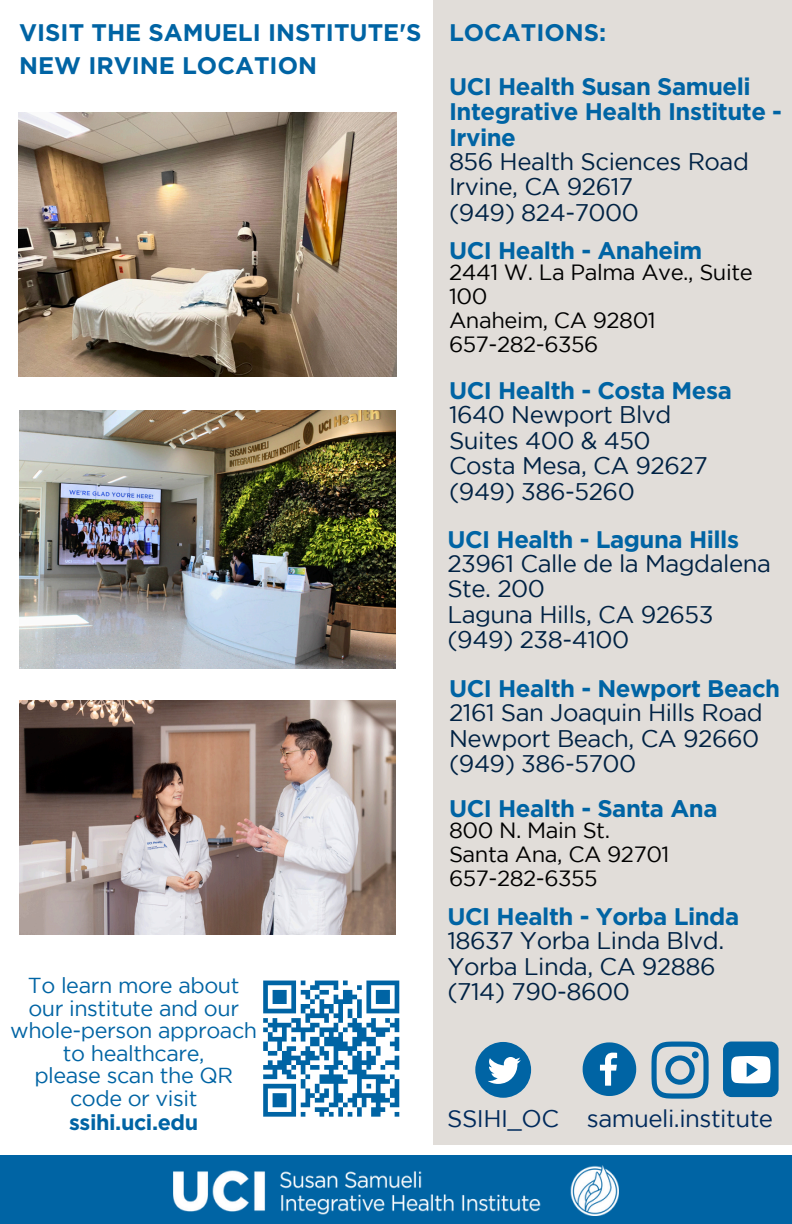
<style>
.page{position:relative;width:792px;height:1224px;background:#fff}
.page>*{position:absolute;margin:0;border:0;box-sizing:border-box;transform-origin:0 0}
.t1{font:24px/25.6px "Gotham";letter-spacing:-.02em;color:#024}
.t2{font:700 24px/25.6px "Gotham";letter-spacing:-.02em;color:#0064a4}
.t3{font:700 24px/33px "Gotham";color:#0064a4}
.t4{font:24px "Gotham";letter-spacing:-.02em;color:#002a5c}
.t5{font:22px/24px "Gotham";letter-spacing:-.02em;color:#000}
.t6{font:21.6px/22.4px "Gotham";letter-spacing:-.02em;color:#0064a4;text-align:center}
.t7{font:700 21.6px "Gotham";letter-spacing:-.02em;color:#0064a4}
</style>
<div class="page">
<div style="left:433px;top:0;width:359px;height:1145px;background:#e1ddd9"></div>
<div style="left:0;top:1156px;width:792px;height:68px;background:#0064a4"></div>
<div style="left:475px;top:1042px;width:56px;height:56px;background:#0064a4;border-radius:50%"></div>
<svg style="left:488px;top:1057px;width:33px;height:27px"></svg>
<svg style="left:583px;top:1042px;width:53px;height:54px"></svg>
<div style="left:723px;top:1042px;width:56px;height:55px;background:#0064a4;border-radius:8px"></div>
<svg style="left:731px;top:1056px;width:39px;height:27px"></svg>
<svg style="left:651px;top:1042px;width:57px;height:57px"></svg>
<div style="left:692px;top:1051px;width:7px;height:7px;background:#0064a4;border-radius:50%"></div>
<img style="left:173px;top:1166px;width:446px;height:49px">
<svg style="left:263px;top:980px;width:137px;height:137px"></svg>
<img style="left:19px;top:701px;width:377px;height:234px">
<img style="left:19px;top:410px;width:377px;height:258px">
<img style="left:19px;top:113px;width:378px;height:264px">
<p class="t3" style="left:19px;top:15px;width:404px">VISIT THE SAMUELI INSTITUTE'S<br>NEW IRVINE LOCATION</p>
<p class="t6" style="left:10px;top:976px;width:249px">To learn more about our institute and our whole-person approach to healthcare,<br>please scan the QR code or visit</p>
<p class="t7" style="left:69px;top:1110px;width:131px">ssihi.uci.edu</p>
<p class="t3" style="left:449px;top:15px;width:159px">LOCATIONS:</p>
<p class="t2" style="left:449px;top:73px;width:335px">UCI Health Susan Samueli<br>Integrative Health Institute -<br>Irvine</p>
<p class="t1" style="left:449px;top:150px;width:301px">856 Health Sciences Road<br>Irvine, CA 92617<br>(949) 824-7000</p>
<p class="t2" style="left:449px;top:237px;width:255px">UCI Health - Anaheim</p>
<p class="t5" style="left:449px;top:262px;width:305px">2441 W. La Palma Ave., Suite<br>100<br>Anaheim, CA 92801<br>657-282-6356</p>
<p class="t2" style="left:449px;top:377px;width:284px">UCI Health - Costa Mesa</p>
<p class="t1" style="left:449px;top:404px;width:260px">1640 Newport Blvd<br>Suites 400 &amp; 450<br>Costa Mesa, CA 92627 (949) 386-5260</p>
<p class="t2" style="left:447px;top:526px;width:293px">UCI Health - Laguna Hills</p>
<p class="t1" style="left:447px;top:552px;width:325px">23961 Calle de la Magdalena<br>Ste. 200<br>Laguna Hills, CA 92653 (949) 238-4100</p>
<p class="t2" style="left:449px;top:675px;width:333px">UCI Health - Newport Beach</p>
<p class="t1" style="left:449px;top:702px;width:315px">2161 San Joaquin Hills Road<br>Newport Beach, CA 92660 (949) 386-5700</p>
<p class="t2" style="left:449px;top:795px;width:270px">UCI Health - Santa Ana</p>
<p class="t5" style="left:449px;top:819px;width:222px">800 N. Main St.<br>Santa Ana, CA 92701<br>657-282-6355</p>
<p class="t2" style="left:447px;top:903px;width:293px">UCI Health - Yorba Linda</p>
<p class="t1" style="left:447px;top:930px;width:278px">18637 Yorba Linda Blvd.<br>Yorba Linda, CA 92886 (714) 790-8600</p>
<p class="t4" style="left:447px;top:1110px;width:328px">SSIHI_OC samueli.institute</p>
</div>
